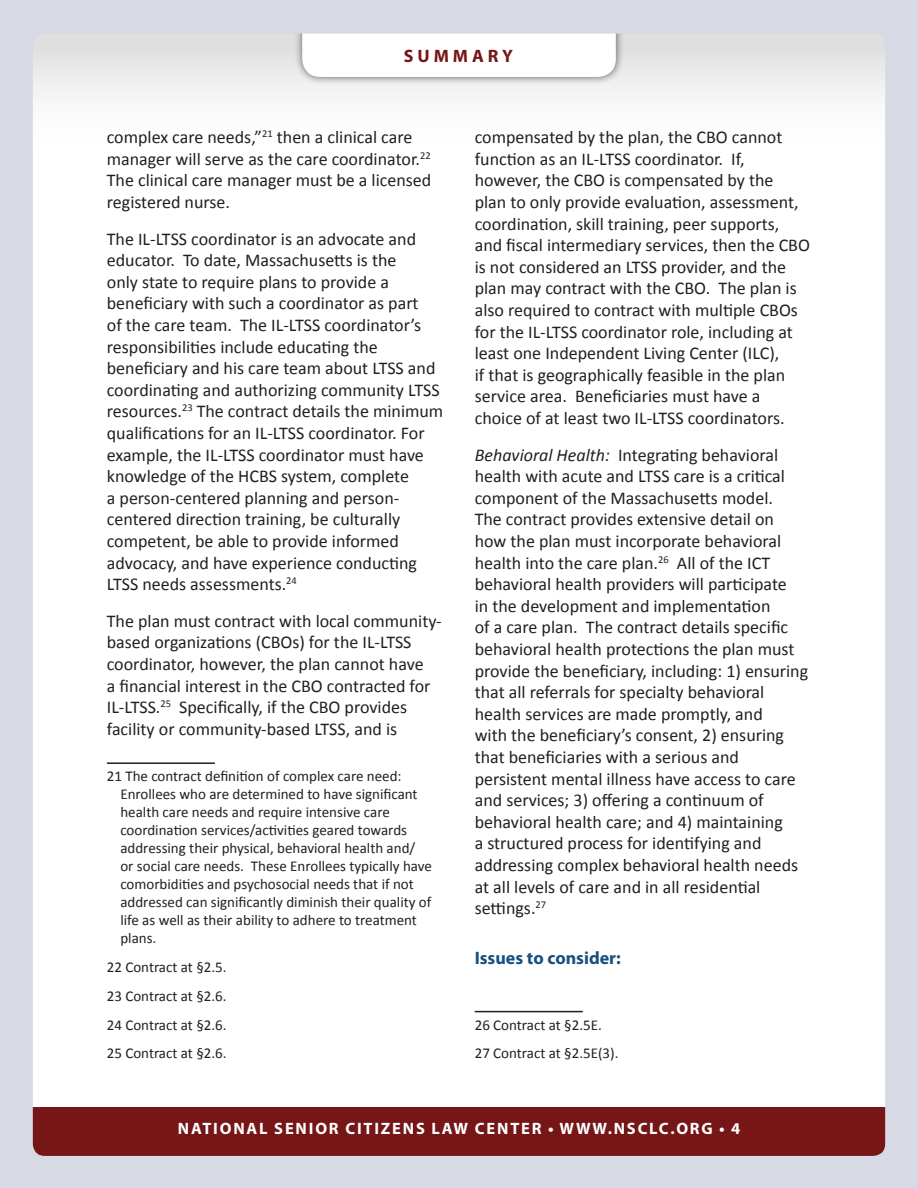
<style>
.page{position:relative;width:918px;height:1188px;background:#d7dae4}
.page>*{position:absolute;margin:0;border:0;box-sizing:border-box;transform-origin:0 0}
.footnote{font:18px/21.6px "Calibri";color:#231f20}
.Subhead_2{font:700 18px "Myriad Pro";color:#17507f}
.t1{font:700 18px "Myriad Pro";letter-spacing:.22em;color:#761617}
.t2{font:700 16.5px "Myriad Pro";letter-spacing:.11em;color:#fff}
.footnote-2{font:15px/18px "Calibri";color:#231f20}
.s1{font-style:italic}
</style>
<div class="page">
<div style="left:31px;top:32px;width:856px;height:1125px;background:#fff;border-radius:14px"></div>
<div style="left:31px;top:32px;width:856px;height:125px;background:linear-gradient(to bottom,#dededf,#fff)"></div>
<div style="left:31px;top:1107px;width:856px;height:50px;background:#761617"></div>
<div style="left:294px;top:32px;width:330px;height:53px;background:#231f20;opacity:.65"></div>
<svg style="left:302px;top:35px;width:314px;height:42px"></svg>
<hr style="left:107px;top:762px;width:108px;height:2px;background:#231f20">
<hr style="left:475px;top:1011px;width:108px;height:1px;background:#231f20">
<p class="t1" style="left:404px;top:44px;width:111px">SUMMARY</p>
<p class="footnote" style="left:107px;top:125px;width:326px">complex care needs,”<sup>21</sup> then a clinical care manager will serve as the care coordinator.<sup>22<br></sup>The clinical care manager must be a licensed registered nurse.</p>
<p class="footnote" style="left:107px;top:227px;width:338px">The IL-LTSS coordinator is an advocate and educator. To date, Massachusetts is the<br>only state to require plans to provide a beneficiary with such a coordinator as part<br>of the care team. The IL-LTSS coordinator’s responsibilities include educating the beneficiary and his care team about LTSS and coordinating and authorizing community LTSS resources.<sup>23</sup> The contract details the minimum qualifications for an IL-LTSS coordinator. For example, the IL-LTSS coordinator must have knowledge of the HCBS system, complete<br>a person-centered planning and person&shy;centered direction training, be culturally competent, be able to provide informed advocacy, and have experience conducting LTSS needs assessments.<sup>24</sup></p>
<p class="footnote" style="left:107px;top:609px;width:336px">The plan must contract with local community&shy;based organizations (CBOs) for the IL-LTSS coordinator, however, the plan cannot have<br>a financial interest in the CBO contracted for IL-LTSS.<sup>25</sup> Specifically, if the CBO provides facility or community-based LTSS, and is</p>
<p class="footnote-2" style="left:120px;top:767px;width:313px;text-indent:-14px">21 The contract definition of complex care need:<br>Enrollees who are determined to have significant health care needs and require intensive care coordination services/activities geared towards addressing their physical, behavioral health and/ or social care needs. These Enrollees typically have comorbidities and psychosocial needs that if not addressed can significantly diminish their quality of life as well as their ability to adhere to treatment plans.</p>
<p class="footnote-2" style="left:107px;top:957px;width:121px">22 Contract at §2.5.</p>
<p class="footnote-2" style="left:107px;top:986px;width:121px">23 Contract at §2.6.</p>
<p class="footnote-2" style="left:107px;top:1015px;width:121px">24 Contract at §2.6.</p>
<p class="footnote-2" style="left:107px;top:1044px;width:121px">25 Contract at §2.6.</p>
<p class="footnote" style="left:475px;top:125px;width:337px">compensated by the plan, the CBO cannot function as an IL-LTSS coordinator. If, however, the CBO is compensated by the<br>plan to only provide evaluation, assessment, coordination, skill training, peer supports, and fiscal intermediary services, then the CBO is not considered an LTSS provider, and the plan may contract with the CBO. The plan is also required to contract with multiple CBOs for the IL-LTSS coordinator role, including at least one Independent Living Center (ILC),<br>if that is geographically feasible in the plan service area. Beneficiaries must have a choice of at least two IL-LTSS coordinators.</p>
<p class="footnote" style="left:475px;top:443px;width:335px"><span class="s1">Behavioral Health:</span> Integrating behavioral health with acute and LTSS care is a critical component of the Massachusetts model.<br>The contract provides extensive detail on how the plan must incorporate behavioral health into the care plan.<sup>26</sup> All of the ICT behavioral health providers will participate<br>in the development and implementation<br>of a care plan. The contract details specific behavioral health protections the plan must provide the beneficiary, including: 1) ensuring that all referrals for specialty behavioral health services are made promptly, and<br>with the beneficiary’s consent, 2) ensuring that beneficiaries with a serious and persistent mental illness have access to care and services; 3) offering a continuum of behavioral health care; and 4) maintaining<br>a structured process for identifying and addressing complex behavioral health needs at all levels of care and in all residential settings.<sup>27</sup></p>
<p class="Subhead_2" style="left:475px;top:946px;width:147px">Issues to consider:</p>
<p class="footnote-2" style="left:475px;top:1015px;width:129px">26 Contract at §2.5E.</p>
<p class="footnote-2" style="left:475px;top:1044px;width:145px">27 Contract at §2.5E(3).</p>
<p class="t2" style="left:178px;top:1118px;width:564px">NATIONAL SENIOR CITIZENS LAW CENTER • WWW.NSCLC.ORG • 4</p>
</div>
